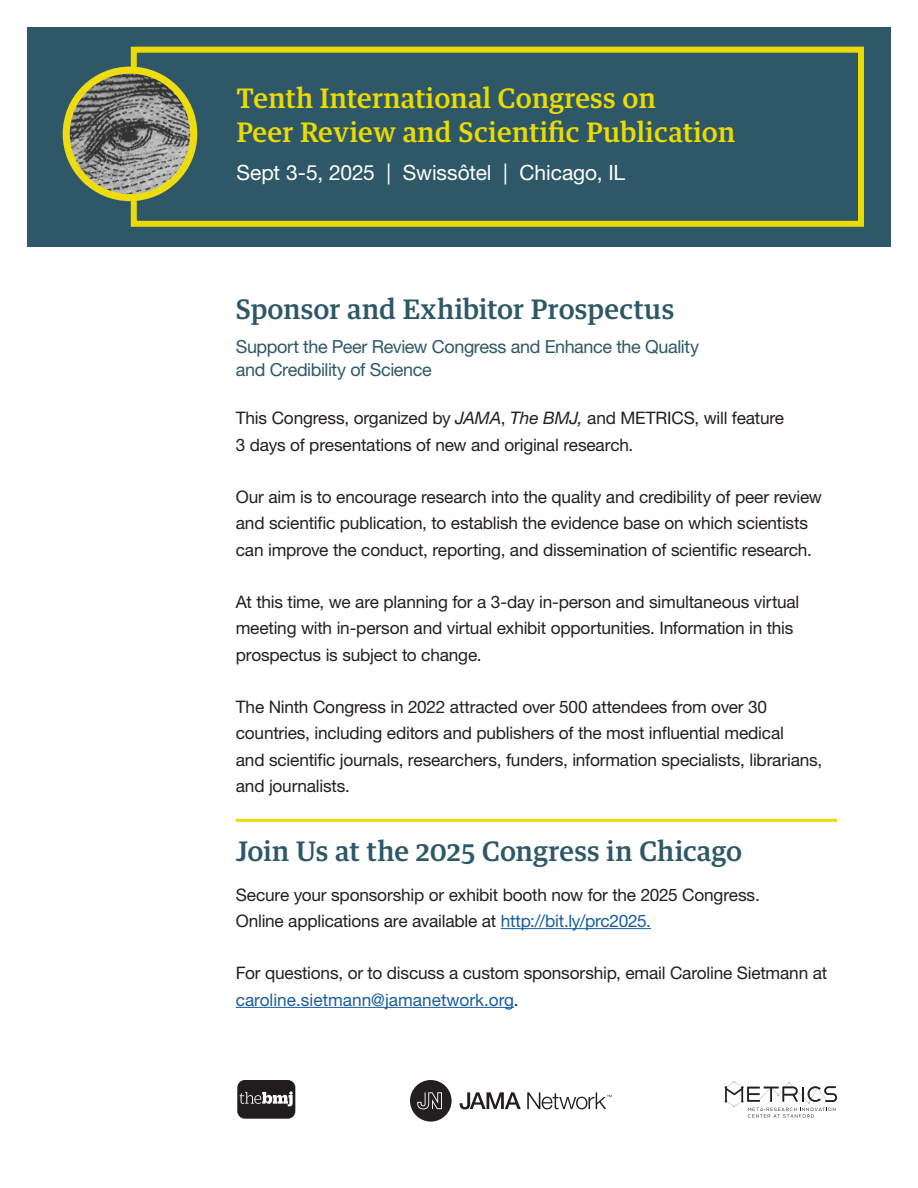
<style>
.page{position:relative;width:918px;height:1188px;background:#fff}
.page>*{position:absolute;margin:0;border:0;box-sizing:border-box;transform-origin:0 0}
.t1{font:500 27px/34.5px "Guardian Text Egyp";letter-spacing:.01em;color:#ebdb01}
.t2{font:500 27px "Guardian Text Egyp";letter-spacing:.005em;color:#2e5867}
.t3{font:21px "Helvetica Neue LT Pro";letter-spacing:-.005em;color:#fff}
.t4{font:18px/22.5px "Helvetica Neue LT Pro";letter-spacing:-.025em;color:#2e5867}
.t5{font:17.25px/26.2px "Helvetica Neue LT Pro";letter-spacing:-.01em;color:#231f20}
.s1{font-style:italic}
.s2{color:#175d9e}
</style>
<div class="page">
<div style="left:27px;top:27px;width:864px;height:219px;background:#2e5867"></div>
<hr style="left:501px;top:928px;width:150px;height:1px;background:#175d9e">
<hr style="left:236px;top:1007px;width:278px;height:1px;background:#175d9e">
<div style="left:131px;top:47px;width:733px;height:180px;border:6px solid #ebdb01"></div>
<img style="left:64px;top:70px;width:130px;height:130px">
<div style="left:63px;top:67px;width:134px;height:134px;border:7px solid #ecdc11;border-radius:50%"></div>
<svg style="left:725px;top:1081px;width:112px;height:37px"></svg>
<div style="left:237px;top:1080px;width:58px;height:39px;background:#211d1e;border-radius:8px"></div>
<svg style="left:239px;top:1091px;width:54px;height:15px"></svg>
<svg style="left:410px;top:1080px;width:42px;height:42px"></svg>
<svg style="left:460px;top:1092px;width:61px;height:17px"></svg>
<svg style="left:527px;top:1092px;width:85px;height:17px"></svg>
<hr style="left:236px;top:819px;width:601px;height:3px;background:#ebdb01">
<h1 class="t1" style="left:237px;top:78px;width:500px">Tenth International Congress on<br>Peer Review and Scientific Publication</h1>
<p class="t3" style="left:237px;top:159px;width:390px">Sept 3-5, 2025 | Swissôtel | Chicago, IL</p>
<h1 class="t2" style="left:236px;top:287px;width:440px">Sponsor and Exhibitor Prospectus</h1>
<p class="t4" style="left:236px;top:335px;width:465px">Support the Peer Review Congress and Enhance the Quality and Credibility of Science</p>
<p class="t5" style="left:236px;top:405px;width:550px">This Congress, organized by <span class="s1">JAMA</span>, <span class="s1">The BMJ,</span> and METRICS, will feature<br>3 days of presentations of new and original research.</p>
<p class="t5" style="left:236px;top:483px;width:588px">Our aim is to encourage research into the quality and credibility of peer review and scientific publication, to establish the evidence base on which scientists can improve the conduct, reporting, and dissemination of scientific research.</p>
<p class="t5" style="left:236px;top:588px;width:565px">At this time, we are planning for a 3-day in-person and simultaneous virtual meeting with in-person and virtual exhibit opportunities. Information in this prospectus is subject to change.</p>
<p class="t5" style="left:236px;top:693px;width:588px">The Ninth Congress in 2022 attracted over 500 attendees from over 30 countries, including editors and publishers of the most influential medical<br>and scientific journals, researchers, funders, information specialists, librarians, and journalists.</p>
<h1 class="t2" style="left:236px;top:829px;width:508px">Join Us at the 2025 Congress in Chicago</h1>
<p class="t5" style="left:236px;top:881px;width:526px">Secure your sponsorship or exhibit booth now for the 2025 Congress.<br>Online applications are available at <span class="s2">http://bit.ly/prc2025.</span></p>
<p class="t5" style="left:236px;top:960px;width:593px">For questions, or to discuss a custom sponsorship, email Caroline Sietmann at <span class="s2">caroline.sietmann@jamanetwork.org</span>.</p>
</div>
